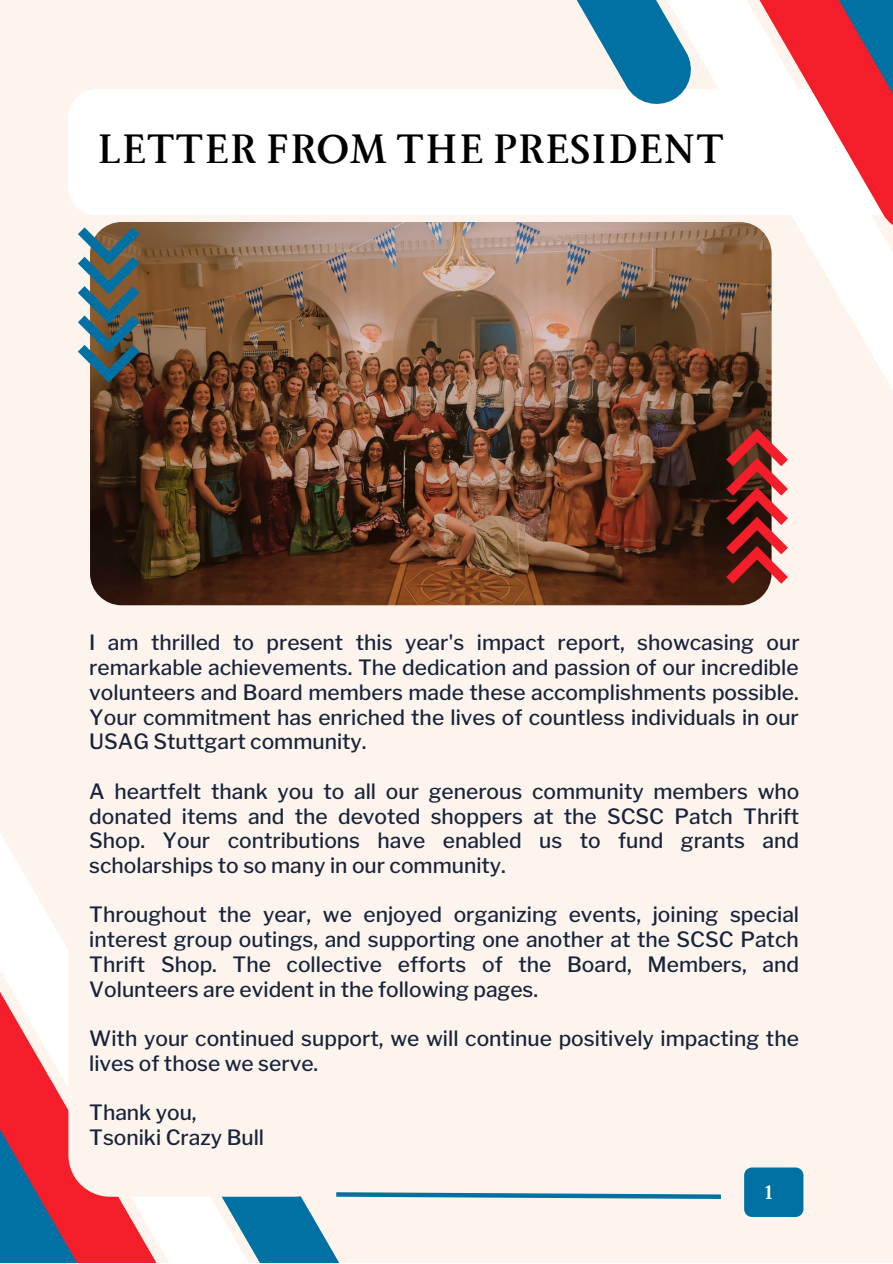
<style>
.page{position:relative;width:893px;height:1264px;background:#fff}
.page>*{position:absolute;margin:0;border:0;box-sizing:border-box;transform-origin:0 0}
.t1{font:700 43.5px "Ingleby";color:#000}
.t2{font:700 25.5px "Ingleby";color:#fff}
.t3{font:500 21px/24.8px "Libre Franklin";color:#18243b;text-align:justify}
</style>
<div class="page">
<div style="left:0;top:0;width:892px;height:1262px;background:#fdf5ed"></div>
<div style="left:69px;top:89px;width:540px;height:126px;background:#fff"></div>
<svg style="left:609px;top:0;width:283px;height:413px;fill:#fff"></svg>
<svg style="left:518px;top:0;width:177px;height:109px"></svg>
<svg style="left:0;top:833px;width:182px;height:429px"></svg>
<svg style="left:68px;top:899px;width:114px;height:297px"></svg>
<svg style="left:182px;top:1192px;width:539px;height:70px"></svg>
<div style="left:744px;top:1167px;width:59px;height:49px;background:#0171a3"></div>
<img style="left:90px;top:222px;width:681px;height:383px;border-radius:32px">
<svg style="left:78px;top:227px;width:62px;height:155px;background:#5f7576"></svg>
<svg style="left:726px;top:428px;width:61px;height:155px;background:#9e3f3e"></svg>
<p class="t1" style="left:97px;top:126px;width:629px">LETTER FROM THE PRESIDENT</p>
<p class="t3" style="left:89px;top:630px;width:711px">I am thrilled to present this year's impact report, showcasing our remarkable achievements. The dedication and passion of our incredible volunteers and Board members made these accomplishments possible.<br>Your commitment has enriched the lives of countless individuals in our USAG Stuttgart community.</p>
<p class="t3" style="left:89px;top:778px;width:711px">A heartfelt thank you to all our generous community members who donated items and the devoted shoppers at the SCSC Patch Thrift Shop. Your contributions have enabled us to fund grants and scholarships to so many in our community.</p>
<p class="t3" style="left:89px;top:902px;width:711px">Throughout the year, we enjoyed organizing events, joining special interest group outings, and supporting one another at the SCSC Patch Thrift Shop. The collective efforts of the Board, Members, and Volunteers are evident in the following pages.</p>
<p class="t3" style="left:89px;top:1026px;width:711px">With your continued support, we will continue positively impacting the lives of those we serve.</p>
<p class="t3" style="left:89px;top:1100px;width:109px">Thank you,</p>
<p class="t3" style="left:89px;top:1125px;width:176px">Tsoniki Crazy Bull</p>
<p class="t2" style="left:765px;top:1176px;width:9px">1</p>
</div>
